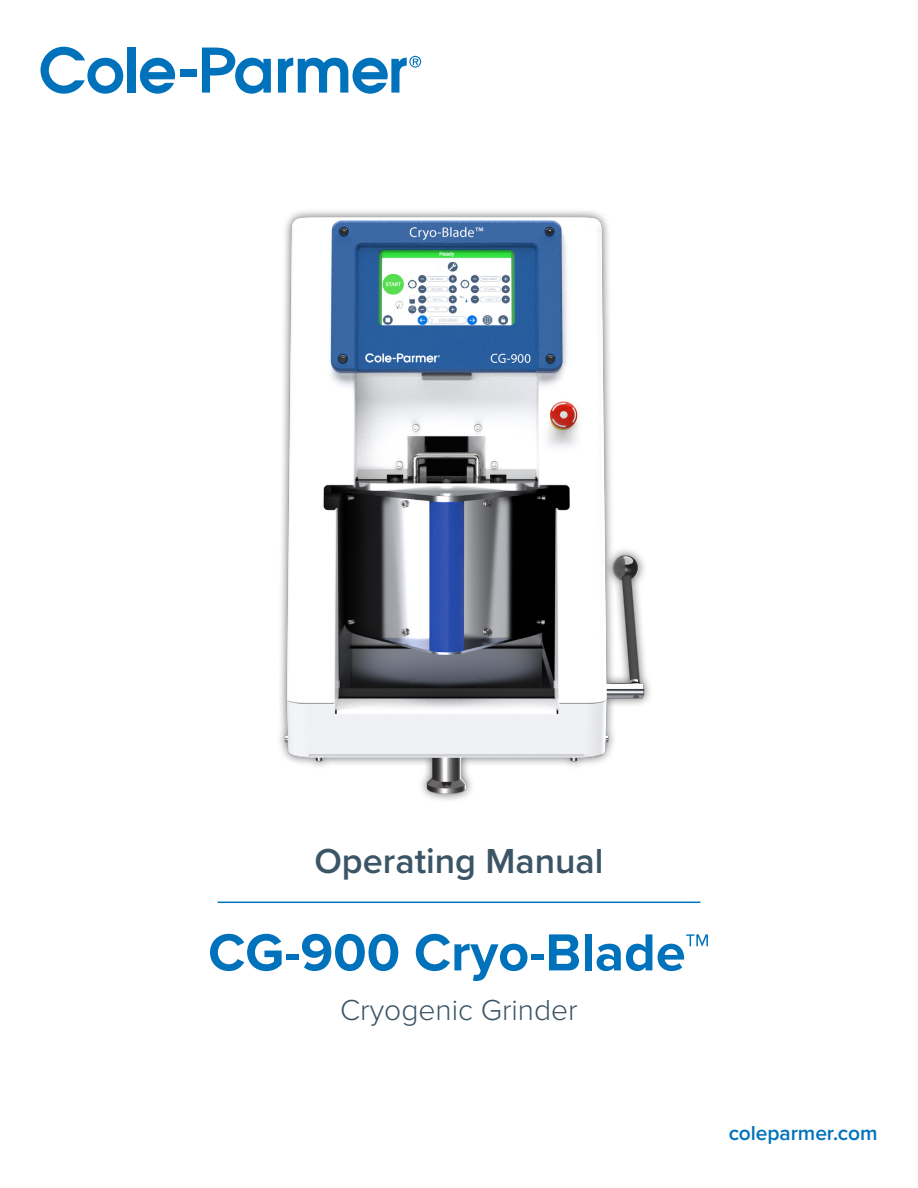
<style>
.page{position:relative;width:918px;height:1188px;background:#fff}
.page>*{position:absolute;margin:0;border:0;box-sizing:border-box;transform-origin:0 0}
.t1{font:700 54px "Proxima Nova";color:#0072bc}
.t2{font:600 36px "Proxima Nova";color:#3b5566}
.t3{font:300 30px "Proxima Nova";color:#3b5566}
.Bodycopy{font:600 21px "Proxima Nova";letter-spacing:-.005em;color:#0072bc}
</style>
<div class="page">
<svg style="left:41px;top:47px;width:82px;height:47px"></svg>
<div style="left:128px;top:48px;width:8px;height:45px;background:#0072bc"></div>
<svg style="left:140px;top:58px;width:35px;height:36px"></svg>
<div style="left:180px;top:70px;width:17px;height:7px;background:#0072bc"></div>
<svg style="left:202px;top:47px;width:69px;height:47px"></svg>
<svg style="left:278px;top:56px;width:143px;height:38px"></svg>
<img style="left:279px;top:211px;width:371px;height:589px">
<hr style="left:218px;top:902px;width:482px;height:1px;background:#0072bc">
<p class="t2" style="left:314px;top:834px;width:291px">Operating Manual</p>
<p class="t1" style="left:208px;top:912px;width:503px">CG-900 Cryo-Blade™</p>
<p class="t3" style="left:340px;top:988px;width:239px">Cryogenic Grinder</p>
<p class="Bodycopy" style="left:729px;top:1117px;width:150px">coleparmer.com</p>
</div>
